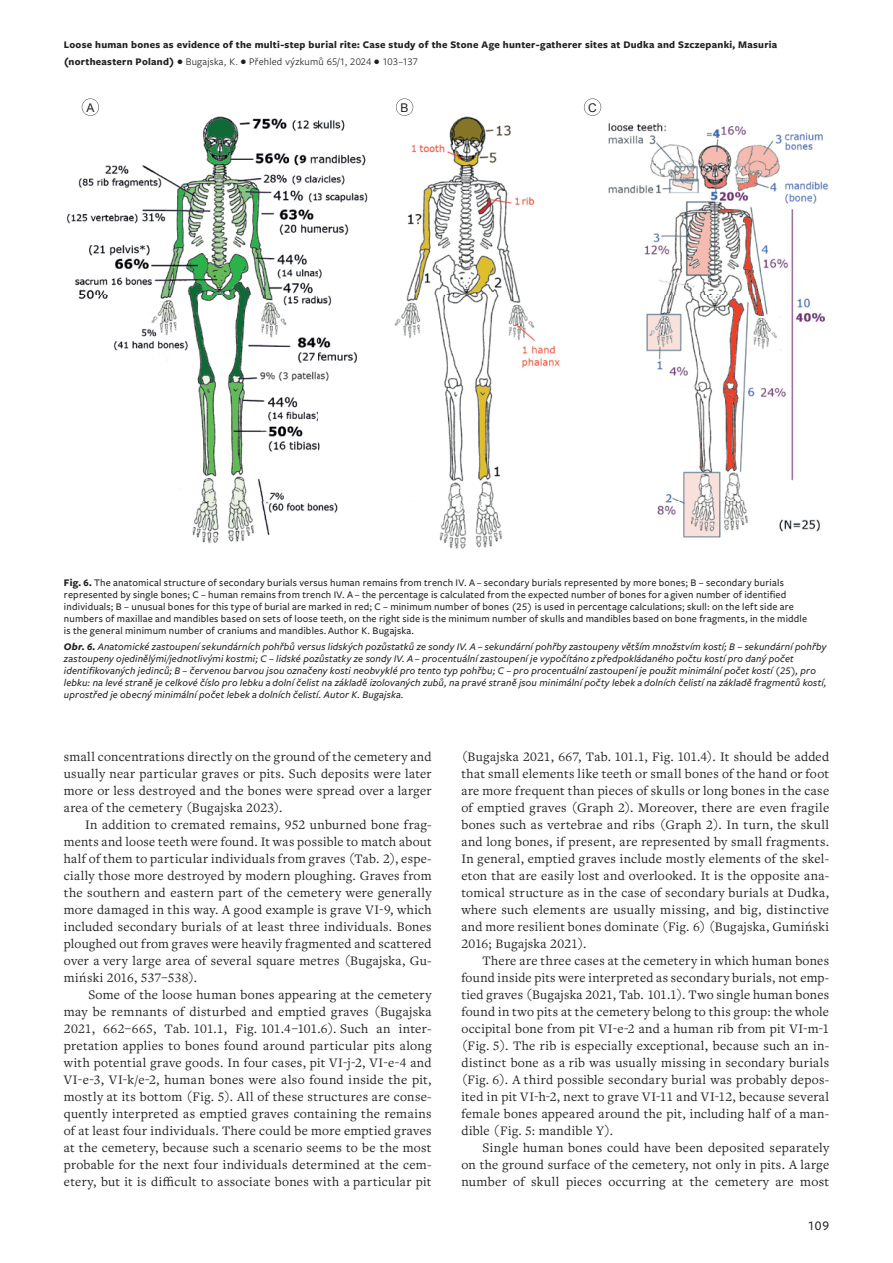
<style>
.page{position:relative;width:893px;height:1263px;background:#fff}
.page>*{position:absolute;margin:0;border:0;box-sizing:border-box;transform-origin:0 0}
.t1{font:13.5px/17px "Freight Text Pro";letter-spacing:.025em;color:#231f20;text-align:justify}
.t2{font:500 13.5px "Freight Sans Pro";color:#231f20}
.t3{font:12px "Arial";color:#231f20}
.t4{font:italic 500 10.5px/12px "Freight Sans Pro";letter-spacing:.015em;color:#231f20}
.t5{font:500 10.5px/12px "Freight Sans Pro";letter-spacing:.02em;color:#231f20}
.t6{font:700 10.5px/16.5px "Freight Sans Pro";letter-spacing:.025em;color:#231f20}
.s1{font-weight:400}
.s2{font-weight:700}
</style>
<div class="page">
<img style="left:66px;top:105px;width:762px;height:444px">
<svg style="left:81px;top:98px;width:18px;height:18px"></svg>
<svg style="left:396px;top:98px;width:18px;height:18px"></svg>
<svg style="left:584px;top:98px;width:17px;height:18px"></svg>
<p class="t6" style="left:64px;top:36px;width:715px">Loose human bones as evidence of the multi-step burial rite: Case study of the Stone Age hunter-gatherer sites at Dudka and Szczepanki, Masuria (northeastern Poland) <span class="s1">X Bugajska, K. X Přehled výzkumů 65/1, 2024 X 103–137</span></p>
<p class="t3" style="left:86px;top:99px;width:10px">A</p>
<p class="t3" style="left:390px;top:99px;width:20px">MB</p>
<p class="t3" style="left:580px;top:99px;width:18px">I C</p>
<p class="t5" style="left:64px;top:576px;width:745px"><span class="s2">Fig. 6.</span> The anatomical structure of secondary burials versus human remains from trench IV. A – secondary burials represented by more bones; B – secondary burials represented by single bones; C – human remains from trench IV. A – the percentage is calculated from the expected number of bones for a given number of identified individuals; B – unusual bones for this type of burial are marked in red; C – minimum number of bones (25) is used in percentage calculations; skull: on the left side are numbers of maxillae and mandibles based on sets of loose teeth, on the right side is the minimum number of skulls and mandibles based on bone fragments, in the middle is the general minimum number of craniums and mandibles. Author K. Bugajska.</p>
<p class="t4" style="left:64px;top:640px;width:764px"><span class="s2">Obr. 6.</span> Anatomické zastoupení sekundárních pohřbů versus lidských pozůstatků ze sondy IV. A – sekundární pohřby zastoupeny větším množstvím kostí; B – sekundární pohřby zastoupeny ojedinělými/jednotlivými kostmi; C – lidské pozůstatky ze sondy IV. A – procentuální zastoupení je vypočítáno z předpokládaného počtu kostí pro daný počet identifikovaných jedinců; B – červenou barvou jsou označeny kosti neobvyklé pro tento typ pohřbu; C – pro procentuální zastoupení je použit minimální počet kostí (25), pro lebku: na levé straně je celkové číslo pro lebku a dolní čelist na základě izolovaných zubů, na pravé straně jsou minimální počty lebek a dolních čelistí na základě fragmentů kostí, uprostřed je obecný minimální počet lebek a dolních čelistí. Autor K. Bugajska.</p>
<p class="t1" style="left:64px;top:748px;width:369px">small concentrations directly on the ground of the cemetery and usually near particular graves or pits. Such deposits were later more or less destroyed and the bones were spread over a larger area of the cemetery (Bugajska 2023).</p>
<p class="t1" style="left:64px;top:816px;width:369px;text-indent:21px">In addition to cremated remains, 952 unburned bone frag&shy;ments and loose teeth were found. It was possible to match about half of them to particular individuals from graves (Tab. 2), espe&shy;cially those more destroyed by modern ploughing. Graves from the southern and eastern part of the cemetery were generally more damaged in this way. A good example is grave VI-9, which included secondary burials of at least three individuals. Bones ploughed out from graves were heavily fragmented and scattered over a very large area of several square metres (Bugajska, Gu&shy;miński 2016, 537–538).</p>
<p class="t1" style="left:64px;top:986px;width:369px;text-indent:25px">Some of the loose human bones appearing at the cemetery may be remnants of disturbed and emptied graves (Bugajska 2021, 662–665, Tab. 101.1, Fig. 101.4–101.6). Such an inter&shy;pretation applies to bones found around particular pits along with potential grave goods. In four cases, pit VI-j-2, VI-e-4 and VI-e-3, VI-k/e-2, human bones were also found inside the pit, mostly at its bottom (Fig. 5). All of these structures are conse&shy;quently interpreted as emptied graves containing the remains of at least four individuals. There could be more emptied graves at the cemetery, because such a scenario seems to be the most probable for the next four individuals determined at the cem&shy;etery, but it is difficult to associate bones with a particular pit</p>
<p class="t1" style="left:461px;top:748px;width:369px">(Bugajska 2021, 667, Tab. 101.1, Fig. 101.4). It should be added that small elements like teeth or small bones of the hand or foot are more frequent than pieces of skulls or long bones in the case of emptied graves (Graph 2). Moreover, there are even fragile bones such as vertebrae and ribs (Graph 2). In turn, the skull and long bones, if present, are represented by small fragments.<br>In general, emptied graves include mostly elements of the skel&shy;eton that are easily lost and overlooked. It is the opposite ana&shy;tomical structure as in the case of secondary burials at Dudka, where such elements are usually missing, and big, distinctive and more resilient bones dominate (Fig. 6) (Bugajska, Gumiński 2016; Bugajska 2021).</p>
<p class="t1" style="left:461px;top:952px;width:369px;text-indent:21px">There are three cases at the cemetery in which human bones found inside pits were interpreted as secondary burials, not emp&shy;tied graves (Bugajska 2021, Tab. 101.1). Two single human bones found in two pits at the cemetery belong to this group: the whole occipital bone from pit VI-e-2 and a human rib from pit VI-m-1 (Fig. 5). The rib is especially exceptional, because such an in&shy;distinct bone as a rib was usually missing in secondary burials (Fig. 6). A third possible secondary burial was probably depos&shy;ited in pit VI-h-2, next to grave VI-11 and VI-12, because several female bones appeared around the pit, including half of a man&shy;dible ( Fig. 5: mandible Y).</p>
<p class="t1" style="left:461px;top:1139px;width:369px;text-indent:21px">Single human bones could have been deposited separately on the ground surface of the cemetery, not only in pits. A large number of skull pieces occurring at the cemetery are most</p>
<p class="t2" style="left:808px;top:1216px;width:23px">109</p>
</div>
